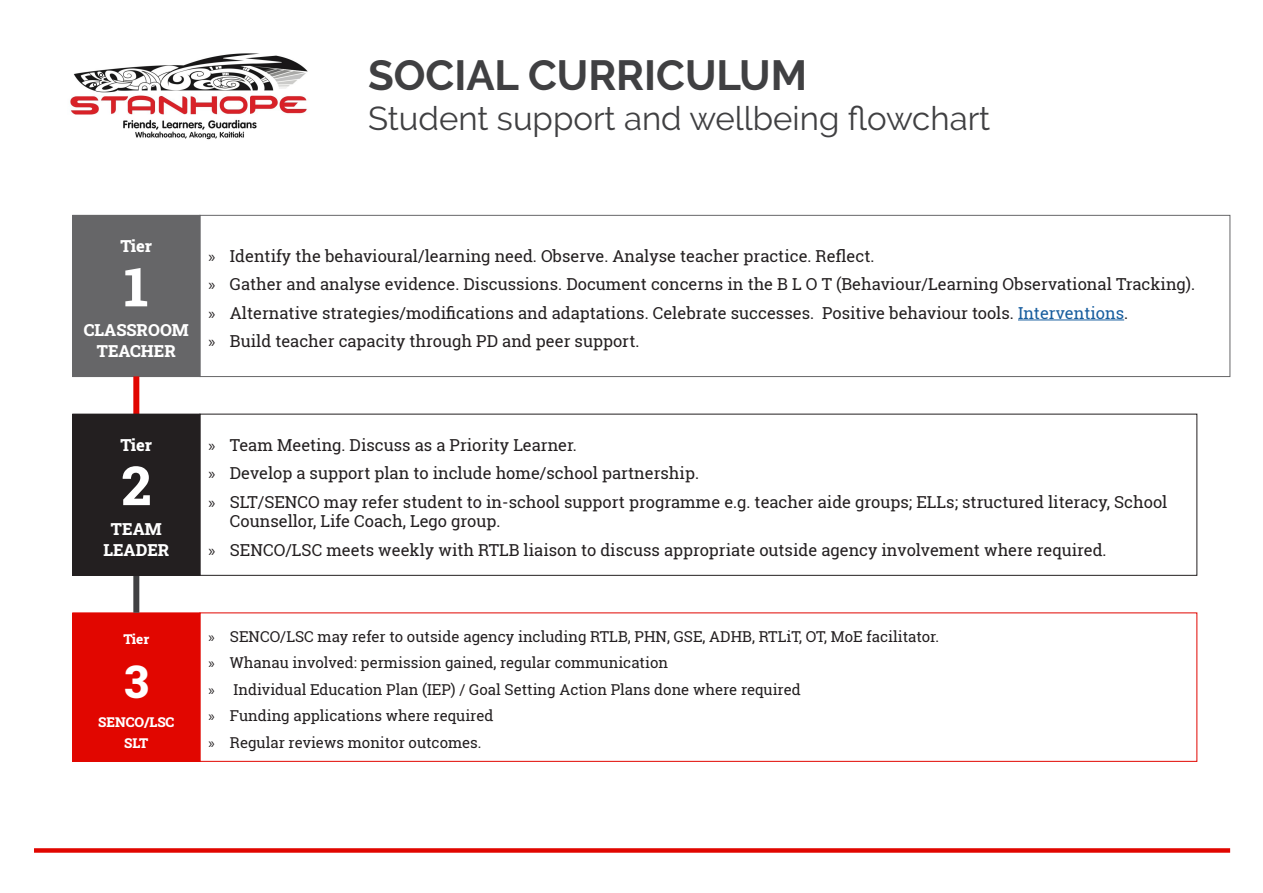
<style>
.page{position:relative;width:1263px;height:893px;background:#fff}
.page>*{position:absolute;margin:0;border:0;box-sizing:border-box;transform-origin:0 0}
.Body_text{font:800 54px "Roboto Slab";color:#fff}
.Body_text-2{font:800 45px "Roboto Slab";color:#fff}
.t1{font:700 42px "Raleway";color:#404042}
.t2{font:33px "Raleway";color:#404042}
.t3{font:16.5px/19.8px "Roboto Slab LO";color:#231f20}
.Body_text-3{font:800 16.5px/21px "Roboto Slab";color:#fff;text-align:center}
.t4{font:15px "Roboto Slab LO";color:#231f20}
.Body_text-4{font:800 13.5px/21px "Roboto Slab";color:#fff;text-align:center}
.s1{font-family:"Myriad Pro"}
.s2{color:#175d9e}
</style>
<div class="page">
<div style="left:34px;top:848px;width:1196px;height:5px;background:#e10600"></div>
<img style="left:70px;top:53px;width:238px;height:87px">
<hr style="left:1018px;top:320px;width:106px;height:1px;background:#175d9e">
<div style="left:200px;top:215px;width:1030px;height:162px;border:1px solid #666668"></div>
<div style="left:73px;top:215px;width:127px;height:162px;background:#666668"></div>
<div style="left:73px;top:613px;width:127px;height:148px;background:#e10600"></div>
<div style="left:133px;top:376px;width:6px;height:38px;background:#e10600"></div>
<div style="left:133px;top:575px;width:6px;height:38px;background:#404042"></div>
<div style="left:73px;top:414px;width:127px;height:161px;background:#231f20"></div>
<p class="t1" style="left:368px;top:51px;width:441px">SOCIAL CURRICULUM</p>
<p class="t2" style="left:368px;top:99px;width:624px">Student support and wellbeing flowchart</p>
<p class="Body_text-3" style="left:120px;top:235px;width:33px">Tier</p>
<p class="Body_text" style="left:124px;top:250px;width:26px">1</p>
<p class="Body_text-3" style="left:84px;top:319px;width:106px">CLASSROOM<br>TEACHER</p>
<p class="t3" style="left:209px;top:246px;width:667px"><span class="s1">»</span> Identify the behavioural/learning need. Observe. Analyse teacher practice. Reflect.</p>
<p class="t3" style="left:209px;top:274px;width:988px"><span class="s1">»</span> Gather and analyse evidence. Discussions. Document concerns in the B L O T (Behaviour/Learning Observational Tracking).</p>
<p class="t3" style="left:209px;top:303px;width:921px"><span class="s1">»</span> Alternative strategies/modifications and adaptations. Celebrate successes. Positive behaviour tools. <span class="s2">Interventions</span>.</p>
<p class="t3" style="left:209px;top:331px;width:432px"><span class="s1">»</span> Build teacher capacity through PD and peer support.</p>
<p class="Body_text-3" style="left:120px;top:434px;width:33px">Tier</p>
<p class="Body_text" style="left:121px;top:448px;width:31px">2</p>
<p class="Body_text-3" style="left:103px;top:518px;width:67px">TEAM<br>LEADER</p>
<p class="Body_text-4" style="left:123px;top:628px;width:27px">Tier</p>
<p class="Body_text-2" style="left:124px;top:650px;width:26px">3</p>
<p class="Body_text-4" style="left:98px;top:711px;width:78px">SENCO/LSC<br>SLT</p>
<p class="t3" style="left:209px;top:435px;width:370px"><span class="s1">»</span> Team Meeting. Discuss as a Priority Learner.</p>
<p class="t3" style="left:209px;top:463px;width:492px"><span class="s1">»</span> Develop a support plan to include home/school partnership.</p>
<p class="t3" style="left:230px;top:492px;width:939px;text-indent:-21px"><span class="s1">»</span> SLT/SENCO may refer student to in-school support programme e.g. teacher aide groups; ELLs; structured literacy, School<br>Counsellor, Life Coach, Lego group.</p>
<p class="t3" style="left:209px;top:540px;width:899px"><span class="s1">»</span> SENCO/LSC meets weekly with RTLB liaison to discuss appropriate outside agency involvement where required.</p>
<p class="t4" style="left:209px;top:626px;width:732px"><span class="s1">»</span> SENCO/LSC may refer to outside agency including RTLB, PHN, GSE, ADHB, RTLiT, OT, MoE facilitator.</p>
<p class="t4" style="left:209px;top:653px;width:461px"><span class="s1">»</span> Whanau involved: permission gained, regular communication</p>
<p class="t4" style="left:209px;top:679px;width:594px"><span class="s1">»</span> Individual Education Plan (IEP) / Goal Setting Action Plans done where required</p>
<p class="t4" style="left:209px;top:706px;width:286px"><span class="s1">»</span> Funding applications where required</p>
<p class="t4" style="left:209px;top:732px;width:274px"><span class="s1">»</span> Regular reviews monitor outcomes.</p>
</div>
